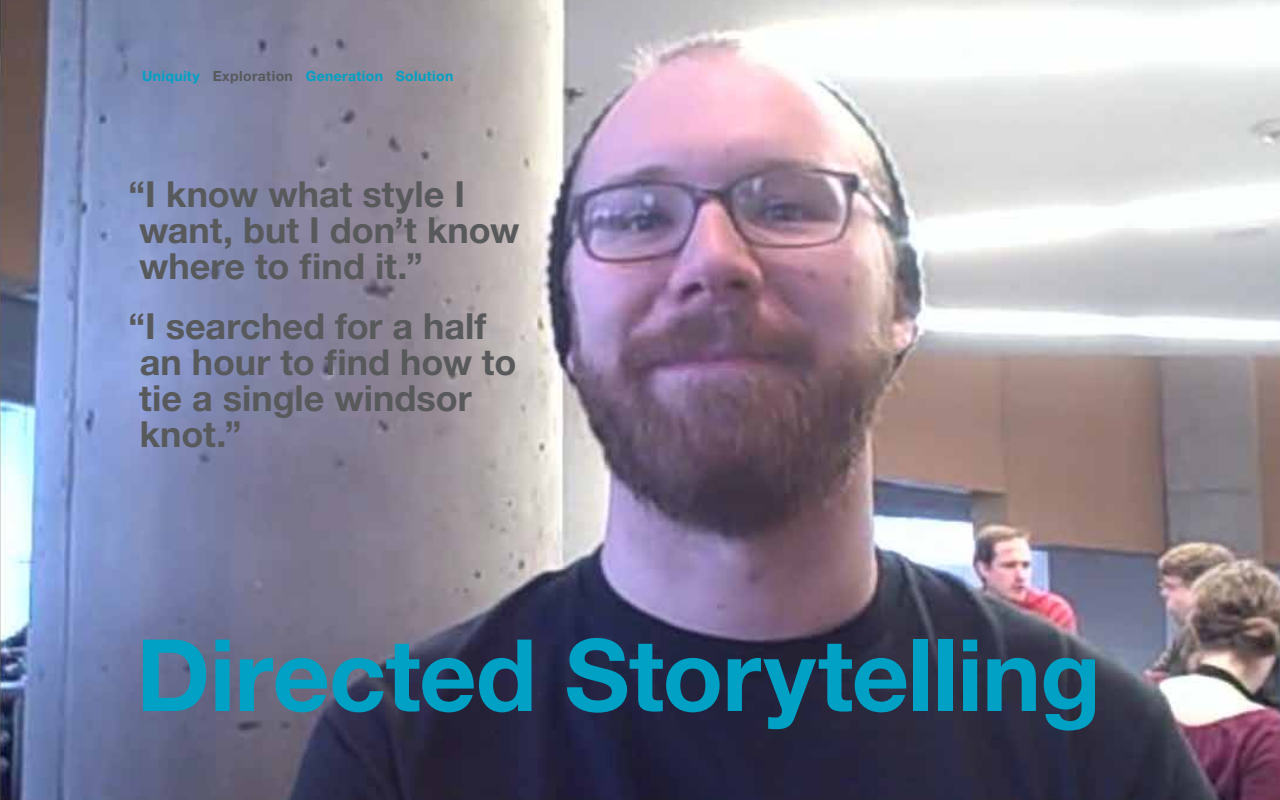
<style>
.page{position:relative;width:1280px;height:800px;background:#fff}
.page>*{position:absolute;margin:0;border:0;box-sizing:border-box;transform-origin:0 0}
.t1{font:700 100px "Helvetica Neue";letter-spacing:-.01em;color:#00a1c4}
.t2{font:700 36px/36px "Helvetica Neue";color:#58595b}
.t3{font:700 14px "Helvetica Neue";letter-spacing:.025em;color:#00a1c4}
.s1{color:#58595b}
</style>
<div class="page">
<img style="left:0;top:0;width:1280px;height:800px">
<p class="t3" style="left:142px;top:67px;width:313px">Uniquity <span class="s1">Exploration</span> Generation Solution</p>
<p class="t2" style="left:128px;top:175px;width:392px">“I know what style I want, but I don’t know where to find it.”</p>
<p class="t2" style="left:128px;top:307px;width:389px">“I searched for a half an hour to find how to tie a single windsor knot.”</p>
<h1 class="t1" style="left:136px;top:613px;width:966px">Directed Storytelling</h1>
</div>
